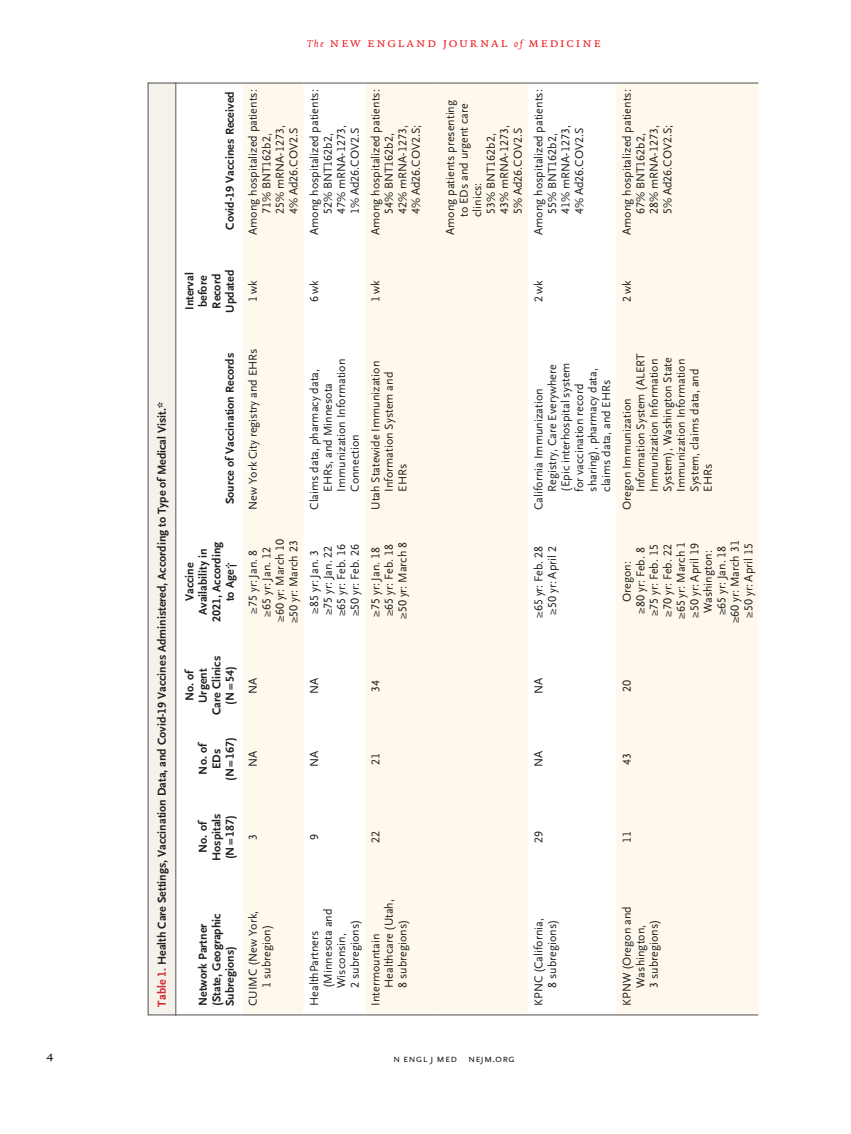
<style>
.page{position:relative;width:851px;height:1134px;background:#fff}
.page>*{position:absolute;margin:0;border:0;box-sizing:border-box;transform-origin:0 0}
.t1{font:14.25px "OTNEJM Quadraat Cap";color:#231f20}
.t2{font:13.5px "OTNEJM Quadraat Cap";letter-spacing:.11em;color:#ee1d23}
.t3{font:12px/13.5px "OTNEJM Scala Sans LF";color:#231f20}
.t4{font:700 12px/13.5px "OTNEJM Scala Sans LF";color:#231f20;text-align:center}
.t5{font:10.8px "OTNEJM Scala Sans LF Cap";letter-spacing:.01em;color:#231f20}
.s1{font-family:"OTNEJM Quadraat";font-style:italic;font-size:10.5px}
.s2{color:#d1232a}
</style>
<div class="page">
<div style="left:148px;top:82px;width:28px;height:934px;background:#f5f1eb"></div>
<div style="left:147px;top:82px;width:30px;height:934px;border:1px solid #636366"></div>
<hr style="left:175px;top:82px;width:1px;height:934px;background:#636366">
<svg style="left:243px;top:84px;width:515px;height:930px;fill:#fef9ec"></svg>
<hr style="left:175px;top:1014px;width:68px;height:2px;background:#636366">
<hr style="left:175px;top:82px;width:68px;height:2px;background:#636366">
<hr style="left:243px;top:1014px;width:60px;height:2px;background:#636366">
<hr style="left:243px;top:82px;width:60px;height:2px;background:#636366">
<hr style="left:303px;top:1014px;width:61px;height:2px;background:#636366">
<hr style="left:303px;top:82px;width:61px;height:2px;background:#636366">
<hr style="left:364px;top:1014px;width:75px;height:2px;background:#636366">
<hr style="left:364px;top:82px;width:75px;height:2px;background:#636366">
<hr style="left:439px;top:1014px;width:88px;height:2px;background:#636366">
<hr style="left:439px;top:82px;width:88px;height:2px;background:#636366">
<hr style="left:527px;top:1014px;width:89px;height:2px;background:#636366">
<hr style="left:527px;top:82px;width:89px;height:2px;background:#636366">
<hr style="left:616px;top:1014px;width:142px;height:2px;background:#636366">
<hr style="left:616px;top:82px;width:142px;height:2px;background:#636366">
<p class="t2" style="left:307px;top:35px;width:295px"><span class="s1">The</span> new england journal <span class="s1">of</span> medicine</p>
<p class="t4" style="left:155px;top:1006px;width:606px;rotate:-90deg"><span class="s2">Table 1.</span> Health Care Settings, Vaccination Data, and Covid-19 Vaccines Administered, According to Type of Medical Visit.*</p>
<p class="t4" style="left:223px;top:230px;width:140px;rotate:-90deg">Covid-19 Vaccines Received</p>
<p class="t3" style="left:246px;top:214px;width:126px;text-indent:-21px;rotate:-90deg">Among hospitalized patients:<br>71% BNT162b2,<br>25% mRNA-1273,<br>4% Ad26.COV2.S</p>
<p class="t3" style="left:308px;top:214px;width:126px;text-indent:-21px;rotate:-90deg">Among hospitalized patients:<br>52% BNT162b2,<br>47% mRNA-1273,<br>1% Ad26.COV2.S</p>
<p class="t3" style="left:369px;top:214px;width:126px;text-indent:-21px;rotate:-90deg">Among hospitalized patients:<br>54% BNT162b2,<br>42% mRNA-1273,<br>4% Ad26.COV2.S;</p>
<p class="t3" style="left:444px;top:217px;width:119px;text-indent:-18px;rotate:-90deg">Among patients presenting to EDs and urgent care clinics:<br>53% BNT162b2,<br>43% mRNA-1273,<br>5% Ad26.COV2.S</p>
<p class="t3" style="left:532px;top:214px;width:126px;text-indent:-21px;rotate:-90deg">Among hospitalized patients:<br>55% BNT162b2,<br>41% mRNA-1273,<br>4% Ad26.COV2.S</p>
<p class="t4" style="left:183px;top:313px;width:44px;rotate:-90deg">Interval before<br>Record<br>Updated</p>
<p class="t3" style="left:246px;top:302px;width:24px;rotate:-90deg">1 wk</p>
<p class="t3" style="left:308px;top:302px;width:24px;rotate:-90deg">6 wk</p>
<p class="t3" style="left:369px;top:302px;width:24px;rotate:-90deg">1 wk</p>
<p class="t3" style="left:532px;top:302px;width:24px;rotate:-90deg">2 wk</p>
<p class="t3" style="left:620px;top:214px;width:126px;text-indent:-21px;rotate:-90deg">Among hospitalized patients:<br>67% BNT162b2,<br>28% mRNA-1273,<br>5% Ad26.COV2.S;</p>
<p class="t3" style="left:620px;top:302px;width:24px;rotate:-90deg">2 wk</p>
<p class="t4" style="left:223px;top:504px;width:153px;rotate:-90deg">Source of Vaccination Records</p>
<p class="t3" style="left:246px;top:510px;width:163px;rotate:-90deg">New York City registry and EHRs</p>
<p class="t3" style="left:308px;top:492px;width:135px;text-indent:-18px;rotate:-90deg">Claims data, pharmacy data,<br>EHRs, and Minnesota<br>Immunization Information<br>Connection</p>
<p class="t3" style="left:369px;top:492px;width:132px;text-indent:-18px;rotate:-90deg">Utah Statewide Immunization<br>Information System and<br>EHRs</p>
<p class="t4" style="left:183px;top:622px;width:82px;rotate:-90deg">Vaccine<br>Availability in<br>2021, According to Age†</p>
<p class="t3" style="left:246px;top:623px;width:86px;text-align:center;rotate:-90deg">≥75 yr: Jan. 8 ≥65 yr: Jan. 12 ≥60 yr: March 10 ≥50 yr: March 23</p>
<p class="t3" style="left:308px;top:616px;width:74px;rotate:-90deg">≥85 yr: Jan. 3 ≥75 yr: Jan. 22 ≥65 yr: Feb. 16 ≥50 yr: Feb. 26</p>
<p class="t3" style="left:369px;top:619px;width:78px;rotate:-90deg">≥75 yr: Jan. 18 ≥65 yr: Feb. 18 ≥50 yr: March 8</p>
<p class="t4" style="left:183px;top:715px;width:61px;rotate:-90deg">No. of<br>Urgent<br>Care Clinics (N=54)</p>
<p class="t4" style="left:196px;top:781px;width:46px;rotate:-90deg">No. of<br>EDs (N=167)</p>
<p class="t3" style="left:246px;top:694px;width:18px;rotate:-90deg">NA</p>
<p class="t3" style="left:246px;top:767px;width:18px;rotate:-90deg">NA</p>
<p class="t3" style="left:308px;top:694px;width:18px;rotate:-90deg">NA</p>
<p class="t3" style="left:308px;top:767px;width:18px;rotate:-90deg">NA</p>
<p class="t3" style="left:369px;top:692px;width:13px;rotate:-90deg">34</p>
<p class="t3" style="left:369px;top:765px;width:13px;rotate:-90deg">21</p>
<p class="t4" style="left:196px;top:861px;width:49px;rotate:-90deg">No. of<br>Hospitals (N=187)</p>
<p class="t3" style="left:246px;top:840px;width:7px;rotate:-90deg">3</p>
<p class="t3" style="left:308px;top:840px;width:7px;rotate:-90deg">9</p>
<p class="t3" style="left:369px;top:843px;width:13px;rotate:-90deg">22</p>
<p class="t3" style="left:532px;top:492px;width:131px;text-indent:-18px;rotate:-90deg">California Immunization<br>Registry, Care Everywhere (Epic interhospital system for vaccination record sharing), pharmacy data, claims data, and EHRs</p>
<p class="t3" style="left:620px;top:492px;width:140px;text-indent:-18px;rotate:-90deg">Oregon Immunization<br>Information System (ALERT<br>Immunization Information<br>System), Washington State<br>Immunization Information<br>System, claims data, and<br>EHRs</p>
<p class="t3" style="left:532px;top:618px;width:74px;rotate:-90deg">≥65 yr: Feb. 28 ≥50 yr: April 2</p>
<p class="t3" style="left:620px;top:623px;width:84px;text-align:center;rotate:-90deg">Oregon:<br>≥80 yr: Feb. 8 ≥75 yr: Feb. 15 ≥70 yr: Feb. 22 ≥65 yr: March 1 ≥50 yr: April 19<br>Washington: ≥65 yr: Jan. 18 ≥60 yr: March 31 ≥50 yr: April 15</p>
<p class="t3" style="left:532px;top:694px;width:18px;rotate:-90deg">NA</p>
<p class="t3" style="left:620px;top:692px;width:13px;rotate:-90deg">20</p>
<p class="t3" style="left:532px;top:767px;width:18px;rotate:-90deg">NA</p>
<p class="t3" style="left:620px;top:765px;width:13px;rotate:-90deg">43</p>
<p class="t3" style="left:532px;top:843px;width:13px;rotate:-90deg">29</p>
<p class="t3" style="left:620px;top:843px;width:13px;rotate:-90deg">11</p>
<p class="t4" style="left:196px;top:1006px;width:94px;text-align:left;rotate:-90deg">Network Partner (State, Geographic<br>Subregions)</p>
<p class="t3" style="left:246px;top:1006px;width:97px;text-align:center;rotate:-90deg">CUIMC (New York,<br>1 subregion)</p>
<p class="t3" style="left:308px;top:988px;width:81px;text-indent:-18px;rotate:-90deg">HealthPartners (Minnesota and<br>Wisconsin,<br>2 subregions)</p>
<p class="t3" style="left:369px;top:988px;width:90px;text-indent:-18px;rotate:-90deg">Intermountain<br>Healthcare (Utah,<br>8 subregions)</p>
<p class="t3" style="left:532px;top:1006px;width:89px;text-align:right;rotate:-90deg">KPNC (California,<br>8 subregions)</p>
<p class="t3" style="left:620px;top:1006px;width:101px;text-align:center;rotate:-90deg">KPNW (Oregon and<br>Washington,<br>3 subregions)</p>
<p class="t1" style="left:46px;top:1048px;width:9px">4</p>
<p class="t5" style="left:393px;top:1053px;width:123px">n engl j med nejm.org</p>
</div>
